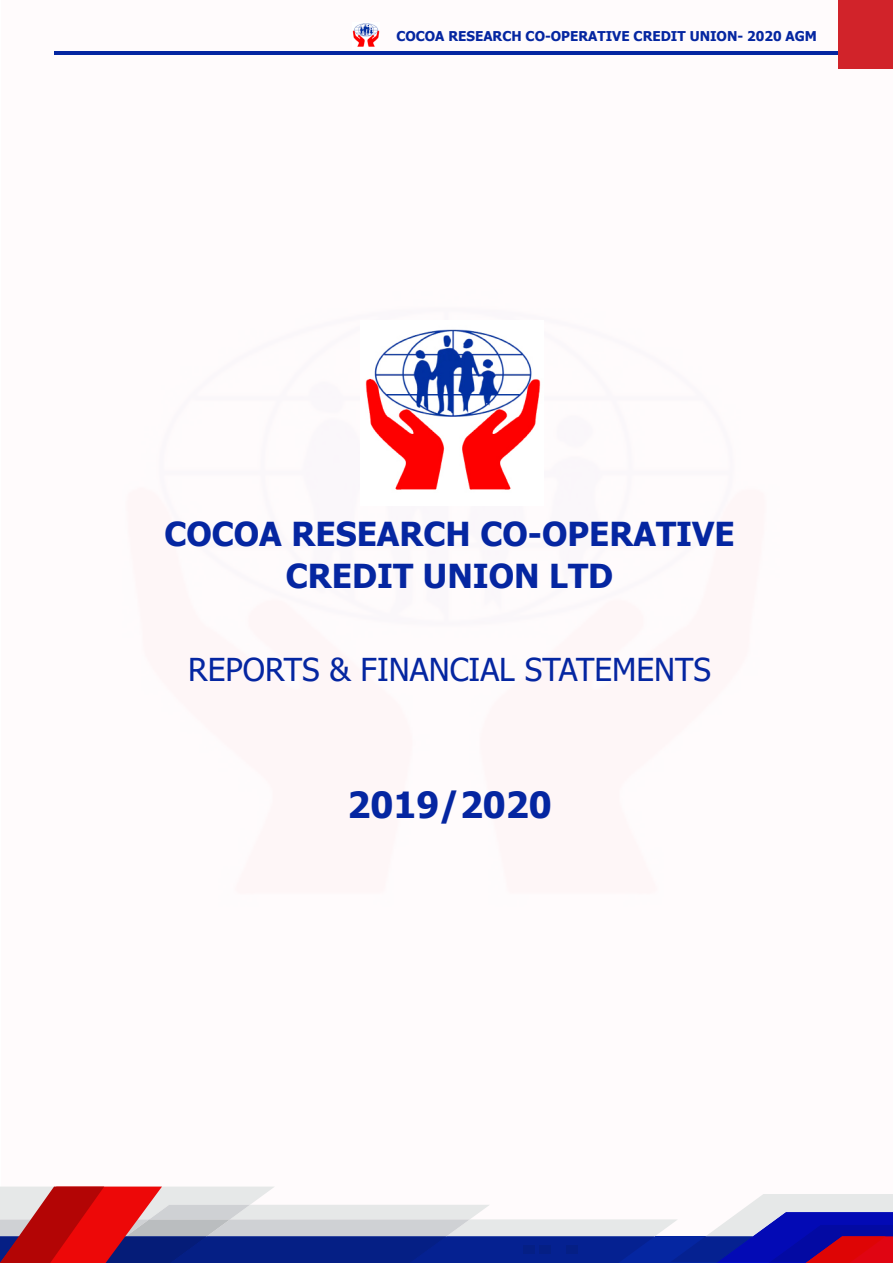
<style>
.page{position:relative;width:893px;height:1263px;background:#fff}
.page>*{position:absolute;margin:0;border:0;box-sizing:border-box;transform-origin:0 0}
.t1{font:700 36px "Tahoma";color:#0526a1}
.t2{font:700 33px "Tahoma";color:#0526a1}
.t3{font:31.5px "Tahoma";color:#0526a1}
.t4{font:700 13.5px "Tahoma";color:#0526a1}
</style>
<div class="page">
<div style="left:1px;top:1px;width:891px;height:1261px;background:#fffbfc"></div>
<hr style="left:54px;top:51px;width:839px;height:3px;background:#0526a1">
<svg style="left:0;top:1186px;width:893px;height:77px"></svg>
<div style="left:566px;top:1245px;width:11px;height:8px;background:#051f85"></div>
<div style="left:539px;top:1245px;width:11px;height:8px;background:#051f85"></div>
<div style="left:524px;top:1245px;width:11px;height:8px;background:#051f85"></div>
<div style="left:839px;top:0;width:54px;height:68px;background:#d1232a"></div>
<img style="left:353px;top:23px;width:27px;height:24px">
<img style="left:365px;top:329px;width:176px;height:161px">
<p class="t4" style="left:396px;top:26px;width:422px">COCOA RESEARCH CO-OPERATIVE CREDIT UNION- 2020 AGM</p>
<p class="t2" style="left:164px;top:510px;width:572px">COCOA RESEARCH CO-OPERATIVE</p>
<p class="t2" style="left:286px;top:552px;width:329px">CREDIT UNION LTD</p>
<p class="t3" style="left:188px;top:648px;width:524px">REPORTS &amp; FINANCIAL STATEMENTS</p>
<p class="t1" style="left:348px;top:780px;width:206px">2019/2020</p>
</div>
